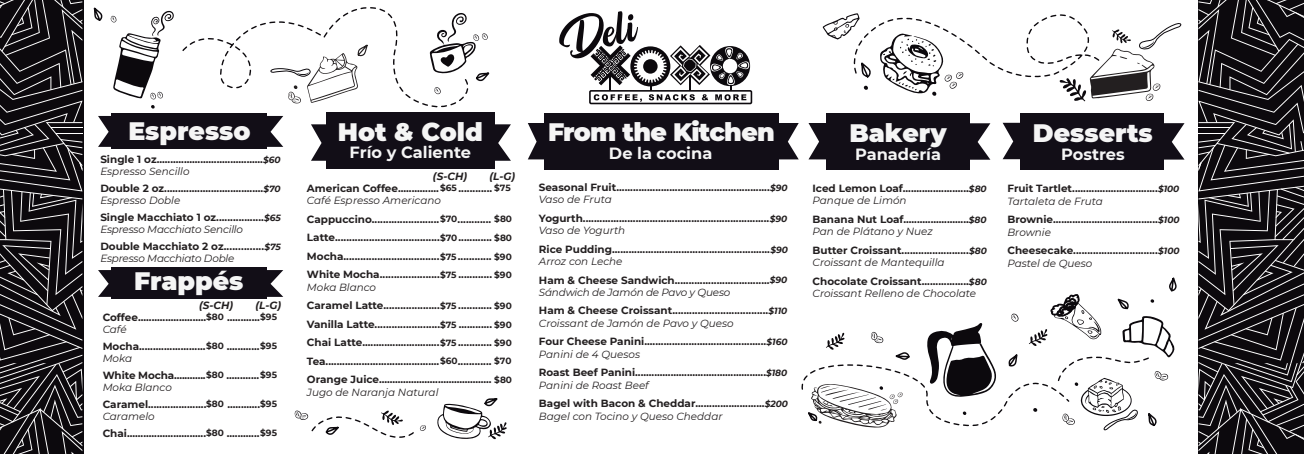
<style>
.page{position:relative;width:1304px;height:454px;background:#fff}
.page>*{position:absolute;margin:0;border:0;box-sizing:border-box;transform-origin:0 0}
.t1{font:900 25.2px "Montserrat";color:#f5f5f5}
.t2{font:900 25.2px "Montserrat";letter-spacing:-.03em;color:#f5f5f5}
.t3{font:700 16.2px "Montserrat";color:#f5f5f5}
.t4{font:700 10.4px/12.5px "Montserrat";color:#231f20}
.t5{font:italic 10.4px "Montserrat";color:#231f20}
.t6{font:italic 10.4px "Montserrat";letter-spacing:-.02em;color:#231f20}
.t7{font:italic 700 10.4px "Montserrat";color:#231f20}
.t8{font:700 9px/18.6px "Montserrat";color:#231f20;text-align:justify}
.s1{font-style:italic;font-size:9px}
.s2{font-weight:400;font-style:italic}
</style>
<div class="page">
<div style="left:589px;top:90px;width:163px;height:14px;border:2px solid #0c090d"></div>
<svg style="left:559px;top:11px;width:191px;height:91px"></svg>
<svg style="left:151px;top:105px;width:4px;height:4px"></svg>
<svg style="left:93px;top:7px;width:10px;height:14px"></svg>
<svg style="left:111px;top:10px;width:63px;height:89px"></svg>
<svg style="left:475px;top:33px;width:14px;height:49px"></svg>
<svg style="left:82px;top:0;width:2px;height:454px"></svg>
<svg style="left:182px;top:7px;width:293px;height:110px"></svg>
<svg style="left:823px;top:13px;width:359px;height:88px"></svg>
<svg style="left:0;top:0;width:82px;height:454px;background:#2c292d"></svg>
<svg style="left:1198px;top:0;width:106px;height:454px;background:#2c292d"></svg>
<svg style="left:779px;top:123px;width:20px;height:36px"></svg>
<svg style="left:528px;top:123px;width:16px;height:36px"></svg>
<div style="left:544px;top:113px;width:235px;height:56px;background:#120e17"></div>
<svg style="left:267px;top:116px;width:16px;height:31px"></svg>
<svg style="left:98px;top:116px;width:13px;height:31px"></svg>
<div style="left:111px;top:113px;width:156px;height:36px;background:#120e17"></div>
<svg style="left:267px;top:270px;width:16px;height:27px"></svg>
<svg style="left:98px;top:270px;width:13px;height:27px"></svg>
<div style="left:111px;top:268px;width:156px;height:31px;background:#120e17"></div>
<svg style="left:1164px;top:123px;width:20px;height:36px"></svg>
<svg style="left:1003px;top:123px;width:17px;height:36px"></svg>
<div style="left:1020px;top:113px;width:144px;height:56px;background:#120e17"></div>
<svg style="left:970px;top:123px;width:20px;height:37px"></svg>
<svg style="left:808px;top:123px;width:18px;height:36px"></svg>
<div style="left:826px;top:113px;width:144px;height:56px;background:#120e17"></div>
<svg style="left:801px;top:277px;width:376px;height:154px"></svg>
<svg style="left:437px;top:398px;width:70px;height:41px"></svg>
<svg style="left:295px;top:410px;width:131px;height:28px"></svg>
<svg style="left:494px;top:124px;width:17px;height:37px"></svg>
<svg style="left:311px;top:124px;width:15px;height:37px"></svg>
<div style="left:326px;top:113px;width:168px;height:56px;background:#120e17"></div>
<h1 class="t1" style="left:128px;top:112px;width:124px">Espresso</h1>
<p class="t4" style="left:100px;top:152px;width:182px">Single 1 oz.......................................<span class="s1">$60</span></p>
<p class="t4" style="left:100px;top:163px;width:182px;line-height:16.5px"><span class="s2">Espresso Sencillo<br></span>Double 2 oz....................................<span class="s1">$70</span></p>
<p class="t4" style="left:100px;top:192px;width:182px;line-height:16.5px"><span class="s2">Espresso Doble<br></span>Single Macchiato 1 oz.................<span class="s1">$65</span></p>
<p class="t4" style="left:100px;top:221px;width:182px;line-height:16.5px"><span class="s2">Espresso Macchiato Sencillo<br></span>Double Macchiato 2 oz..............<span class="s1">$75</span></p>
<p class="t6" style="left:100px;top:251px;width:136px">Espresso Macchiato Doble</p>
<h1 class="t1" style="left:134px;top:262px;width:111px">Frappés</h1>
<p class="t4" style="left:103px;top:310px;width:105px">Coffee.........................</p>
<p class="t4" style="left:227px;top:310px;width:34px">............</p>
<p class="t5" style="left:103px;top:322px;width:26px">Café</p>
<p class="t4" style="left:103px;top:339px;width:105px">Mocha........................</p>
<p class="t4" style="left:227px;top:339px;width:34px">............</p>
<p class="t5" style="left:103px;top:351px;width:31px">Moka</p>
<p class="t4" style="left:103px;top:368px;width:105px">White Mocha............</p>
<p class="t4" style="left:226px;top:368px;width:34px">............</p>
<p class="t5" style="left:103px;top:380px;width:71px">Moka Blanco</p>
<p class="t4" style="left:103px;top:397px;width:105px">Caramel.....................</p>
<p class="t4" style="left:227px;top:397px;width:34px">............</p>
<p class="t5" style="left:103px;top:409px;width:54px">Caramelo</p>
<p class="t4" style="left:103px;top:426px;width:105px">Chai.............................</p>
<p class="t4" style="left:227px;top:426px;width:34px">............</p>
<p class="t7" style="left:199px;top:298px;width:36px">(S-CH)</p>
<p class="t7" style="left:255px;top:298px;width:27px">(L-G)</p>
<p class="t8" style="left:260px;top:307px;width:18px">$95</p>
<p class="t8" style="left:260px;top:336px;width:18px">$95</p>
<p class="t8" style="left:260px;top:365px;width:18px">$95</p>
<p class="t8" style="left:260px;top:394px;width:18px">$95</p>
<p class="t8" style="left:260px;top:423px;width:18px">$95</p>
<p class="t8" style="left:206px;top:307px;width:19px">$80</p>
<p class="t8" style="left:206px;top:336px;width:19px">$80</p>
<p class="t8" style="left:206px;top:365px;width:19px">$80</p>
<p class="t8" style="left:206px;top:394px;width:19px">$80</p>
<p class="t8" style="left:206px;top:423px;width:19px">$80</p>
<h1 class="t1" style="left:338px;top:113px;width:147px">Hot &amp; Cold</h1>
<h2 class="t3" style="left:350px;top:141px;width:123px">Frío y Caliente</h2>
<p class="t8" style="left:440px;top:178px;width:18px">$65</p>
<p class="t8" style="left:440px;top:209px;width:19px">$70 $70 $75 $75</p>
<p class="t8" style="left:440px;top:295px;width:18px;line-height:19.2px">$75 $75</p>
<p class="t8" style="left:440px;top:333px;width:19px">$75 $60</p>
<p class="t7" style="left:433px;top:168px;width:36px">(S-CH)</p>
<p class="t7" style="left:489px;top:168px;width:27px">(L-G)</p>
<p class="t8" style="left:494px;top:178px;width:18px">$75</p>
<p class="t8" style="left:494px;top:209px;width:19px">$80 $80 $90 $90</p>
<p class="t8" style="left:494px;top:295px;width:19px;line-height:19.2px">$90 $90</p>
<p class="t8" style="left:494px;top:333px;width:19px;line-height:18.4px">$90 $70 $80</p>
<p class="t4" style="left:307px;top:181px;width:133px">American Coffee...............</p>
<p class="t4" style="left:458px;top:181px;width:35px">............</p>
<p class="t5" style="left:307px;top:193px;width:135px">Café Espresso Americano</p>
<p class="t4" style="left:307px;top:212px;width:134px">Cappuccino........................</p>
<p class="t4" style="left:458px;top:212px;width:35px">............</p>
<p class="t4" style="left:307px;top:230px;width:134px">Latte.....................................</p>
<p class="t4" style="left:458px;top:230px;width:35px">............</p>
<p class="t4" style="left:307px;top:249px;width:134px">Mocha..................................</p>
<p class="t4" style="left:458px;top:249px;width:35px">............</p>
<p class="t4" style="left:307px;top:267px;width:134px">White Mocha.....................</p>
<p class="t4" style="left:458px;top:267px;width:35px">............</p>
<p class="t5" style="left:307px;top:280px;width:71px">Moka Blanco</p>
<p class="t4" style="left:307px;top:298px;width:134px">Caramel Latte....................</p>
<p class="t4" style="left:458px;top:298px;width:35px">............</p>
<p class="t4" style="left:307px;top:317px;width:135px">Vanilla Latte.......................</p>
<p class="t4" style="left:459px;top:317px;width:35px">............</p>
<p class="t4" style="left:307px;top:335px;width:134px">Chai Latte............................</p>
<p class="t4" style="left:458px;top:335px;width:35px">............</p>
<p class="t4" style="left:307px;top:354px;width:134px">Tea.........................................</p>
<p class="t4" style="left:307px;top:351px;width:186px;line-height:18.5px;text-align:right">............<br>Orange Juice..........................................</p>
<p class="t5" style="left:307px;top:384px;width:133px">Jugo de Naranja Natural</p>
<h1 class="t2" style="left:548px;top:113px;width:228px">From the Kitchen</h1>
<h2 class="t3" style="left:609px;top:141px;width:105px">De la cocina</h2>
<p class="t4" style="left:539px;top:180px;width:250px">Seasonal Fruit.......................................................<span class="s1">$90<br></span><span class="s2">Vaso de Fruta</span></p>
<p class="t4" style="left:539px;top:211px;width:250px">Yogurth...................................................................<span class="s1">$90<br></span><span class="s2">Vaso de Yogurth</span></p>
<p class="t4" style="left:539px;top:242px;width:250px">Rice Pudding.........................................................<span class="s1">$90<br></span><span class="s2">Arroz con Leche</span></p>
<p class="t4" style="left:539px;top:273px;width:250px">Ham &amp; Cheese Sandwich..................................<span class="s1">$90<br></span><span class="s2">Sándwich de Jamón de Pavo y Queso</span></p>
<p class="t4" style="left:539px;top:304px;width:250px">Ham &amp; Cheese Croissant..................................<span class="s1">$110<br></span><span class="s2">Croissant de Jamón de Pavo y Queso</span></p>
<p class="t4" style="left:539px;top:335px;width:250px">Four Cheese Panini............................................<span class="s1">$160<br></span><span class="s2">Panini de 4 Quesos</span></p>
<p class="t4" style="left:539px;top:366px;width:250px">Roast Beef Panini................................................<span class="s1">$180<br></span><span class="s2">Panini de Roast Beef</span></p>
<p class="t4" style="left:539px;top:397px;width:251px">Bagel with Bacon &amp; Cheddar.........................<span class="s1">$200<br></span><span class="s2">Bagel con Tocino y Queso Cheddar</span></p>
<h1 class="t1" style="left:849px;top:114px;width:99px">Bakery</h1>
<h2 class="t3" style="left:855px;top:142px;width:88px">Panadería</h2>
<p class="t4" style="left:813px;top:181px;width:176px">Iced Lemon Loaf........................<span class="s1">$80<br></span><span class="s2">Panque de Limón</span></p>
<p class="t4" style="left:813px;top:212px;width:176px">Banana Nut Loaf........................<span class="s1">$80<br></span><span class="s2">Pan de Plátano y Nuez</span></p>
<p class="t4" style="left:813px;top:243px;width:176px">Butter Croissant........................<span class="s1">$80<br></span><span class="s2">Croissant de Mantequilla</span></p>
<p class="t4" style="left:813px;top:274px;width:176px">Chocolate Croissant.................<span class="s1">$80<br></span><span class="s2">Croissant Relleno de Chocolate</span></p>
<h1 class="t1" style="left:1033px;top:114px;width:121px">Desserts</h1>
<h2 class="t3" style="left:1061px;top:142px;width:65px">Postres</h2>
<p class="t4" style="left:1007px;top:181px;width:173px">Fruit Tartlet...............................<span class="s1">$100<br></span><span class="s2">Tartaleta de Fruta</span></p>
<p class="t4" style="left:1007px;top:212px;width:174px">Brownie......................................<span class="s1">$100<br></span><span class="s2">Brownie</span></p>
<p class="t4" style="left:1007px;top:243px;width:174px">Cheesecake..............................<span class="s1">$100<br></span><span class="s2">Pastel de Queso</span></p>
</div>
